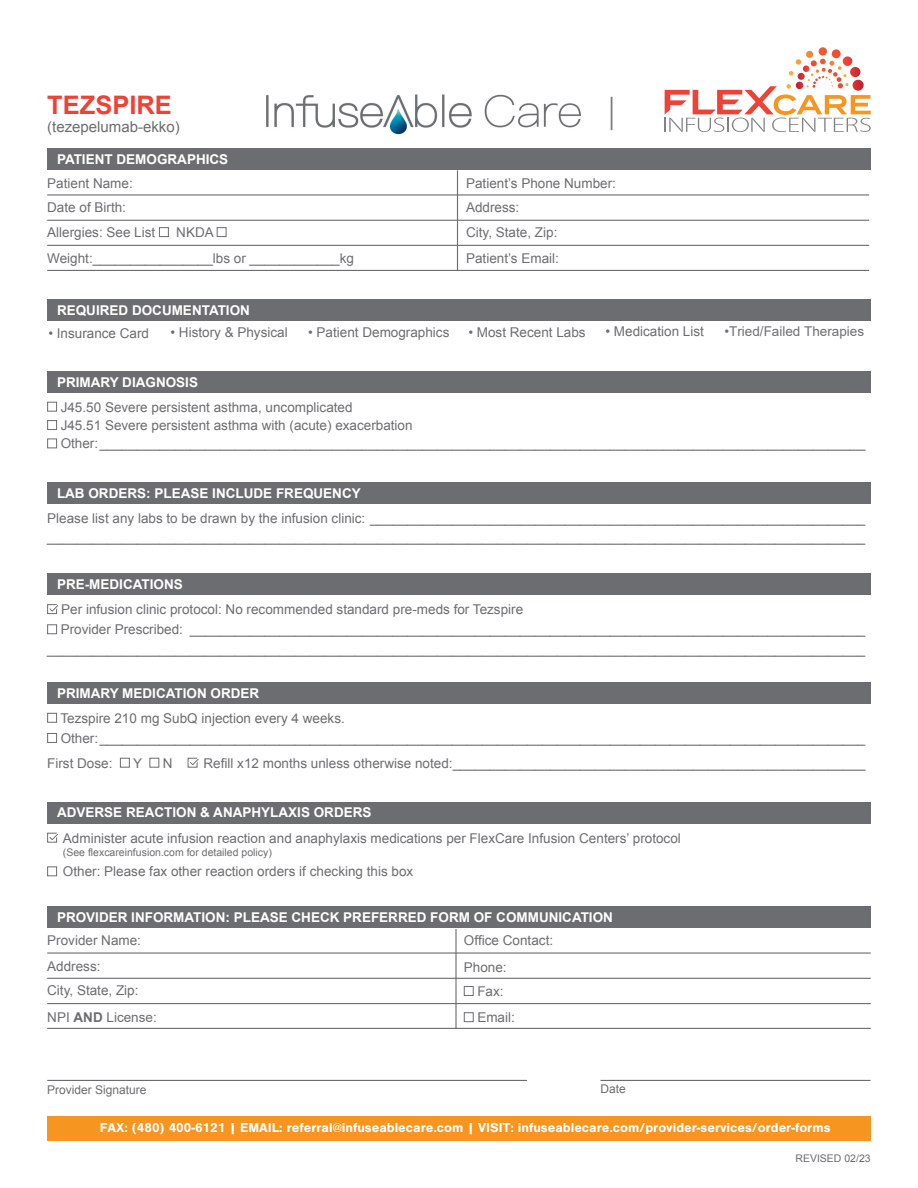
<style>
.page{position:relative;width:918px;height:1188px;background:#fff}
.page>*{position:absolute;margin:0;border:0;box-sizing:border-box;transform-origin:0 0}
.t1{font:700 25.5px "Arial";color:#ee4237}
.t2{font:15px "Arial";color:#6c6d70}
.t3{font:13.5px/20.1px "Arial";color:#6c6d70}
.t4{font:700 13.5px "Arial";color:#fff}
.t5{font:700 13.5px "Nimbus San";color:#fff}
.t6{font:13.5px "Arial";color:#6d6f71}
.t7{font:12px "Arial";color:#6c6d70}
.t8{font:10.5px "Arial";color:#6c6d70}
.s1{font-weight:700}
</style>
<div class="page">
<div style="left:47px;top:371px;width:824px;height:22px;background:#6c6d70"></div>
<div style="left:47px;top:402px;width:10px;height:10px;border:1px solid #6c6d70"></div>
<div style="left:47px;top:420px;width:10px;height:10px;border:1px solid #6c6d70"></div>
<div style="left:47px;top:439px;width:10px;height:9px;border:1px solid #6c6d70"></div>
<div style="left:47px;top:682px;width:824px;height:22px;background:#6c6d70"></div>
<div style="left:47px;top:713px;width:10px;height:10px;border:1px solid #6c6d70"></div>
<div style="left:47px;top:733px;width:10px;height:10px;border:1px solid #6c6d70"></div>
<div style="left:120px;top:758px;width:10px;height:10px;border:1px solid #6c6d70"></div>
<div style="left:149px;top:758px;width:10px;height:10px;border:1px solid #6c6d70"></div>
<div style="left:188px;top:758px;width:9px;height:10px;border:1px solid #6c6d70"></div>
<svg style="left:188px;top:757px;width:11px;height:10px"></svg>
<div style="left:47px;top:573px;width:824px;height:22px;background:#6c6d70"></div>
<div style="left:47px;top:604px;width:10px;height:10px;border:1px solid #6c6d70"></div>
<svg style="left:48px;top:604px;width:10px;height:9px"></svg>
<div style="left:47px;top:624px;width:10px;height:10px;border:1px solid #6c6d70"></div>
<div style="left:47px;top:802px;width:824px;height:22px;background:#6c6d70"></div>
<div style="left:47px;top:833px;width:10px;height:10px;border:1px solid #6c6d70"></div>
<svg style="left:48px;top:832px;width:10px;height:10px"></svg>
<div style="left:47px;top:866px;width:10px;height:10px;border:1px solid #6c6d70"></div>
<div style="left:47px;top:482px;width:824px;height:22px;background:#6c6d70"></div>
<hr style="left:47px;top:1080px;width:480px;height:1px;background:#6c6d70">
<div style="left:47px;top:907px;width:824px;height:21px;background:#6c6d70"></div>
<hr style="left:47px;top:1028px;width:824px;height:1px;background:#6c6d70">
<hr style="left:47px;top:952px;width:824px;height:2px;background:#6c6d70">
<hr style="left:47px;top:1003px;width:824px;height:1px;background:#6c6d70">
<hr style="left:47px;top:978px;width:824px;height:1px;background:#6c6d70">
<div style="left:464px;top:986px;width:10px;height:10px;border:1px solid #6c6d70"></div>
<div style="left:464px;top:1012px;width:10px;height:10px;border:1px solid #6c6d70"></div>
<hr style="left:455px;top:929px;width:2px;height:100px;background:#6c6d70">
<hr style="left:601px;top:1080px;width:270px;height:1px;background:#6c6d70">
<hr style="left:47px;top:270px;width:822px;height:1px;background:#6c6d70">
<div style="left:47px;top:148px;width:824px;height:22px;background:#6c6d70"></div>
<hr style="left:47px;top:194px;width:822px;height:2px;background:#6c6d70">
<hr style="left:47px;top:220px;width:822px;height:1px;background:#6c6d70">
<hr style="left:47px;top:245px;width:822px;height:1px;background:#6c6d70">
<div style="left:159px;top:227px;width:10px;height:10px;border:1px solid #6c6d70"></div>
<div style="left:217px;top:227px;width:10px;height:10px;border:1px solid #6c6d70"></div>
<hr style="left:457px;top:170px;width:1px;height:101px;background:#6c6d70">
<div style="left:47px;top:299px;width:824px;height:22px;background:#6c6d70"></div>
<svg style="left:665px;top:47px;width:206px;height:85px"></svg>
<div style="left:47px;top:1116px;width:824px;height:25px;background:#f79521"></div>
<img style="left:266px;top:94px;width:347px;height:41px">
<p class="t1" style="left:47px;top:88px;width:126px">TEZSPIRE</p>
<p class="t2" style="left:47px;top:117px;width:134px">(tezepelumab-ekko)</p>
<p class="t4" style="left:57px;top:151px;width:173px">PATIENT DEMOGRAPHICS</p>
<p class="t3" style="left:47px;top:173px;width:87px">Patient Name:</p>
<p class="t3" style="left:466px;top:173px;width:151px">Patient’s Phone Number:</p>
<p class="t3" style="left:47px;top:198px;width:80px">Date of Birth:</p>
<p class="t3" style="left:466px;top:198px;width:55px">Address:</p>
<p class="t3" style="left:466px;top:222px;width:93px">City, State, Zip:</p>
<p class="t3" style="left:47px;top:249px;width:308px">Weight:________________lbs or ____________kg</p>
<p class="t3" style="left:47px;top:222px;width:110px">Allergies: See List</p>
<p class="t3" style="left:176px;top:222px;width:39px">NKDA</p>
<p class="t3" style="left:466px;top:249px;width:94px">Patient’s Email:</p>
<p class="t4" style="left:57px;top:301px;width:194px">REQUIRED DOCUMENTATION</p>
<p class="t3" style="left:48px;top:323px;width:102px">• Insurance Card</p>
<p class="t3" style="left:170px;top:323px;width:119px">• History &amp; Physical</p>
<p class="t3" style="left:308px;top:323px;width:143px">• Patient Demographics</p>
<p class="t3" style="left:468px;top:322px;width:119px">• Most Recent Labs</p>
<p class="t3" style="left:605px;top:321px;width:100px">• Medication List</p>
<p class="t6" style="left:724px;top:322px;width:141px">•Tried/Failed Therapies</p>
<p class="t4" style="left:57px;top:373px;width:143px">PRIMARY DIAGNOSIS</p>
<p class="t3" style="left:61px;top:397px;width:293px">J45.50 Severe persistent asthma, uncomplicated</p>
<p class="t3" style="left:61px;top:415px;width:353px">J45.51 Severe persistent asthma with (acute) exacerbation</p>
<p class="t3" style="left:61px;top:434px;width:806px">Other:______________________________________________________________________________________________________</p>
<p class="t4" style="left:57px;top:484px;width:305px">LAB ORDERS: PLEASE INCLUDE FREQUENCY</p>
<p class="t3" style="left:47px;top:508px;width:820px">Please list any labs to be drawn by the infusion clinic: __________________________________________________________________</p>
<p class="t3" style="left:47px;top:527px;width:820px">_____________________________________________________________________________________________________________</p>
<p class="t4" style="left:57px;top:575px;width:127px">PRE-MEDICATIONS</p>
<p class="t3" style="left:61px;top:599px;width:463px">Per infusion clinic protocol: No recommended standard pre-meds for Tezspire</p>
<p class="t3" style="left:61px;top:619px;width:806px">Provider Prescribed: __________________________________________________________________________________________</p>
<p class="t3" style="left:47px;top:639px;width:820px">_____________________________________________________________________________________________________________</p>
<p class="t4" style="left:57px;top:684px;width:204px">PRIMARY MEDICATION ORDER</p>
<p class="t3" style="left:60px;top:708px;width:806px">Tezspire 210 mg SubQ injection every 4 weeks.<br>Other: ______________________________________________________________________________________________________</p>
<p class="t3" style="left:47px;top:753px;width:67px">First Dose:</p>
<p class="t3" style="left:133px;top:753px;width:11px">Y</p>
<p class="t3" style="left:163px;top:753px;width:11px">N</p>
<p class="t3" style="left:204px;top:753px;width:663px">Refill x12 months unless otherwise noted:_______________________________________________________</p>
<p class="t4" style="left:57px;top:804px;width:316px">ADVERSE REACTION &amp; ANAPHYLAXIS ORDERS</p>
<p class="t3" style="left:63px;top:828px;width:619px">Administer acute infusion reaction and anaphylaxis medications per FlexCare Infusion Centers’ protocol</p>
<p class="t8" style="left:63px;top:846px;width:210px">(See flexcareinfusion.com for detailed policy)</p>
<p class="t3" style="left:63px;top:862px;width:352px">Other: Please fax other reaction orders if checking this box</p>
<p class="t4" style="left:57px;top:909px;width:558px">PROVIDER INFORMATION: PLEASE CHECK PREFERRED FORM OF COMMUNICATION</p>
<p class="t3" style="left:47px;top:930px;width:95px">Provider Name:</p>
<p class="t3" style="left:464px;top:931px;width:91px">Office Contact:</p>
<p class="t3" style="left:47px;top:957px;width:55px">Address:</p>
<p class="t3" style="left:464px;top:957px;width:44px">Phone:</p>
<p class="t3" style="left:477px;top:981px;width:28px">Fax:</p>
<p class="t3" style="left:477px;top:1007px;width:39px">Email:</p>
<p class="t3" style="left:47px;top:981px;width:93px">City, State, Zip:</p>
<p class="t3" style="left:47px;top:1007px;width:111px">NPI <span class="s1">AND</span> License:</p>
<p class="t7" style="left:47px;top:1082px;width:101px">Provider Signature</p>
<p class="t7" style="left:601px;top:1081px;width:27px">Date</p>
<p class="t5" style="left:100px;top:1120px;width:732px">FAX: (480) 400-6121 | EMAIL: referral@infuseablecare.com | VISIT: infuseablecare.com/provider-services/order-forms</p>
<p class="t8" style="left:795px;top:1151px;width:77px">REVISED 02/23</p>
</div>
